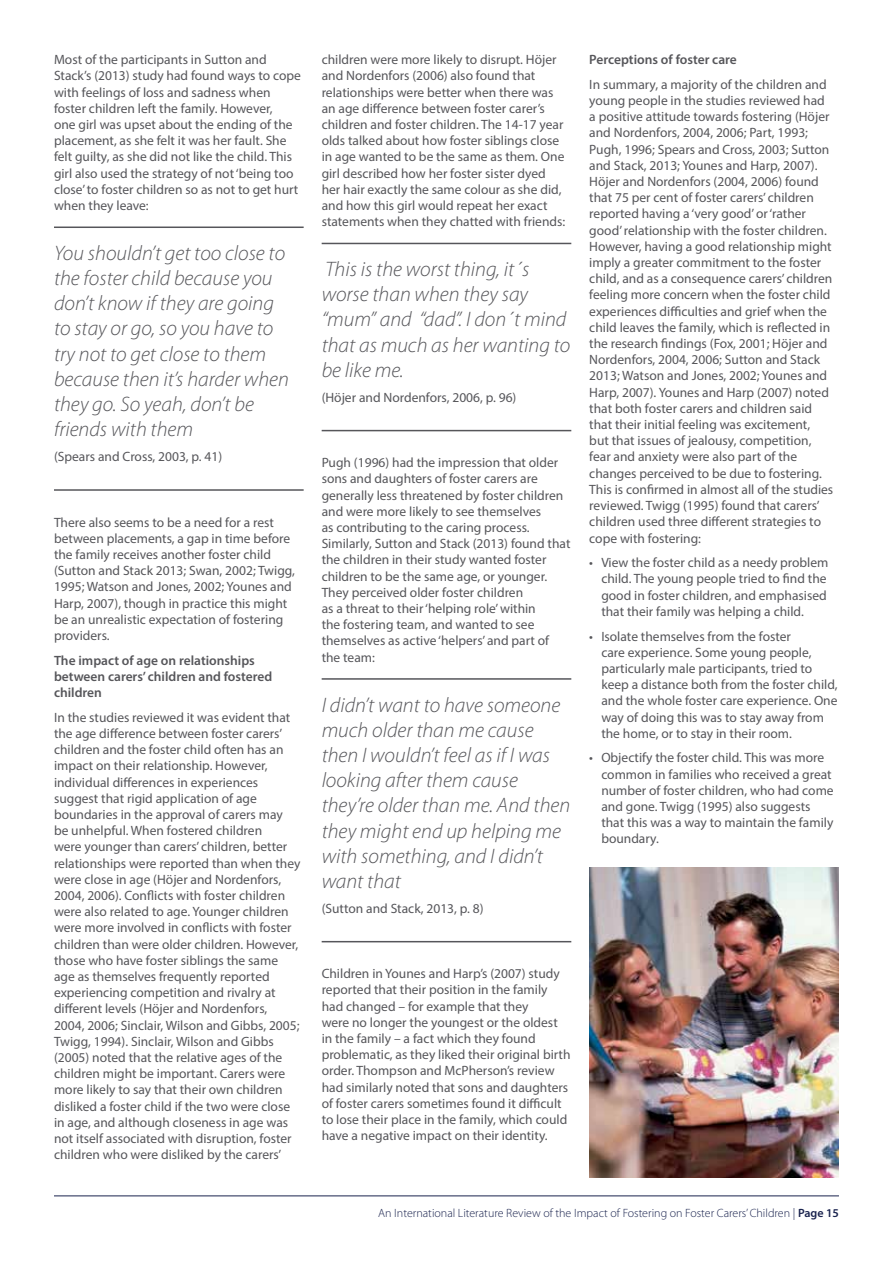
<style>
.page{position:relative;width:893px;height:1263px;background:#fff}
.page>*{position:absolute;margin:0;border:0;box-sizing:border-box;transform-origin:0 0}
.t1{font:italic 300 21px/25.2px "Myriad Pro";color:#56565a}
.t2{font:13.5px/16.2px "Myriad Pro";color:#56565a}
.t3{font:600 13.5px/16.2px "Myriad Pro";color:#56565a}
.t4{font:300 12px "Myriad Pro";color:#1a234e}
.s1{font-weight:600}
</style>
<div class="page">
<hr style="left:54px;top:226px;width:250px;height:2px;background:#56565a">
<hr style="left:54px;top:489px;width:250px;height:2px;background:#56565a">
<hr style="left:322px;top:243px;width:249px;height:1px;background:#56565a">
<hr style="left:322px;top:430px;width:249px;height:1px;background:#56565a">
<hr style="left:322px;top:678px;width:249px;height:2px;background:#56565a">
<hr style="left:322px;top:941px;width:249px;height:1px;background:#56565a">
<img style="left:589px;top:867px;width:250px;height:311px">
<hr style="left:54px;top:1195px;width:785px;height:1px;background:#1a234e">
<p class="t2" style="left:54px;top:51px;width:248px">Most of the participants in Sutton and Stack’s (2013) study had found ways to cope with feelings of loss and sadness when foster children left the family. However,<br>one girl was upset about the ending of the placement, as she felt it was her fault. She felt guilty, as she did not like the child. This girl also used the strategy of not ‘being too close’ to foster children so as not to get hurt when they leave:</p>
<h1 class="t1" style="left:54px;top:240px;width:236px">You shouldn’t get too close to the foster child because you don’t know if they are going to stay or go, so you have to try not to get close to them because then it’s harder when they go. So yeah, don’t be friends with them</h1>
<p class="t2" style="left:54px;top:448px;width:170px">(Spears and Cross, 2003, p. 41)</p>
<p class="t2" style="left:54px;top:514px;width:243px">There also seems to be a need for a rest between placements, a gap in time before the family receives another foster child (Sutton and Stack 2013; Swan, 2002; Twigg, 1995; Watson and Jones, 2002; Younes and Harp, 2007), though in practice this might be an unrealistic expectation of fostering providers.</p>
<p class="t3" style="left:54px;top:652px;width:220px">The impact of age on relationships between carers’ children and fostered children</p>
<p class="t2" style="left:54px;top:709px;width:248px">In the studies reviewed it was evident that the age difference between foster carers’ children and the foster child often has an impact on their relationship. However, individual differences in experiences suggest that rigid application of age boundaries in the approval of carers may be unhelpful. When fostered children<br>were younger than carers’ children, better relationships were reported than when they were close in age (Höjer and Nordenfors, 2004, 2006). Conflicts with foster children were also related to age. Younger children were more involved in conflicts with foster children than were older children. However, those who have foster siblings the same age as themselves frequently reported experiencing competition and rivalry at different levels (Höjer and Nordenfors, 2004, 2006; Sinclair, Wilson and Gibbs, 2005; Twigg, 1994). Sinclair, Wilson and Gibbs (2005) noted that the relative ages of the children might be important. Carers were more likely to say that their own children disliked a foster child if the two were close in age, and although closeness in age was not itself associated with disruption, foster children who were disliked by the carers’</p>
<p class="t2" style="left:322px;top:51px;width:245px">children were more likely to disrupt. Höjer and Nordenfors (2006) also found that relationships were better when there was an age difference between foster carer’s children and foster children. The 14-17 year olds talked about how foster siblings close in age wanted to be the same as them. One girl described how her foster sister dyed her hair exactly the same colour as she did, and how this girl would repeat her exact statements when they chatted with friends:</p>
<h1 class="t1" style="left:322px;top:256px;width:250px">This is the worst thing, it´s worse than when they say “mum” and “dad”. I don´t mind that as much as her wanting to be like me.</h1>
<p class="t2" style="left:322px;top:389px;width:196px">(Höjer and Nordenfors, 2006, p. 96)</p>
<p class="t2" style="left:322px;top:454px;width:250px">Pugh (1996) had the impression that older sons and daughters of foster carers are generally less threatened by foster children and were more likely to see themselves<br>as contributing to the caring process.<br>Similarly, Sutton and Stack (2013) found that the children in their study wanted foster children to be the same age, or younger.<br>They perceived older foster children<br>as a threat to their ‘helping role’ within<br>the fostering team, and wanted to see themselves as active ‘helpers’ and part of the team:</p>
<h1 class="t1" style="left:322px;top:692px;width:250px">I didn’t want to have someone much older than me cause then I wouldn’t feel as if I was looking after them cause they’re older than me. And then they might end up helping me with something, and I didn’t want that</h1>
<p class="t2" style="left:322px;top:900px;width:163px">(Sutton and Stack, 2013, p. 8)</p>
<p class="t3" style="left:589px;top:51px;width:149px">Perceptions of foster care</p>
<p class="t2" style="left:589px;top:76px;width:245px">In summary, a majority of the children and young people in the studies reviewed had a positive attitude towards fostering (Höjer and Nordenfors, 2004, 2006; Part, 1993; Pugh, 1996; Spears and Cross, 2003; Sutton and Stack, 2013; Younes and Harp, 2007).<br>Höjer and Nordenfors (2004, 2006) found that 75 per cent of foster carers’ children reported having a ‘very good’ or ‘rather good’ relationship with the foster children.<br>However, having a good relationship might imply a greater commitment to the foster child, and as a consequence carers’ children feeling more concern when the foster child experiences difficulties and grief when the child leaves the family, which is reflected in the research findings (Fox, 2001; Höjer and Nordenfors, 2004, 2006; Sutton and Stack 2013; Watson and Jones, 2002; Younes and Harp, 2007). Younes and Harp (2007) noted that both foster carers and children said that their initial feeling was excitement,<br>but that issues of jealousy, competition, fear and anxiety were also part of the changes perceived to be due to fostering.<br>This is confirmed in almost all of the studies reviewed. Twigg (1995) found that carers’ children used three different strategies to cope with fostering:</p>
<p class="t2" style="left:601px;top:554px;width:229px;text-indent:-12px">• View the foster child as a needy problem child. The young people tried to find the good in foster children, and emphasised that their family was helping a child.</p>
<p class="t2" style="left:601px;top:628px;width:238px;text-indent:-12px">• Isolate themselves from the foster<br>care experience. Some young people, particularly male participants, tried to keep a distance both from the foster child, and the whole foster care experience. One way of doing this was to stay away from the home, or to stay in their room.</p>
<p class="t2" style="left:601px;top:750px;width:234px;text-indent:-12px">• Objectify the foster child. This was more common in families who received a great number of foster children, who had come and gone. Twigg (1995) also suggests that this was a way to maintain the family boundary.</p>
<p class="t2" style="left:322px;top:965px;width:250px">Children in Younes and Harp’s (2007) study reported that their position in the family had changed – for example that they<br>were no longer the youngest or the oldest in the family – a fact which they found problematic, as they liked their original birth order. Thompson and McPherson’s review had similarly noted that sons and daughters of foster carers sometimes found it difficult to lose their place in the family, which could have a negative impact on their identity.</p>
<p class="t4" style="left:378px;top:1205px;width:462px">An International Literature Review of the Impact of Fostering on Foster Carers’ Children | <span class="s1">Page 15</span></p>
</div>
